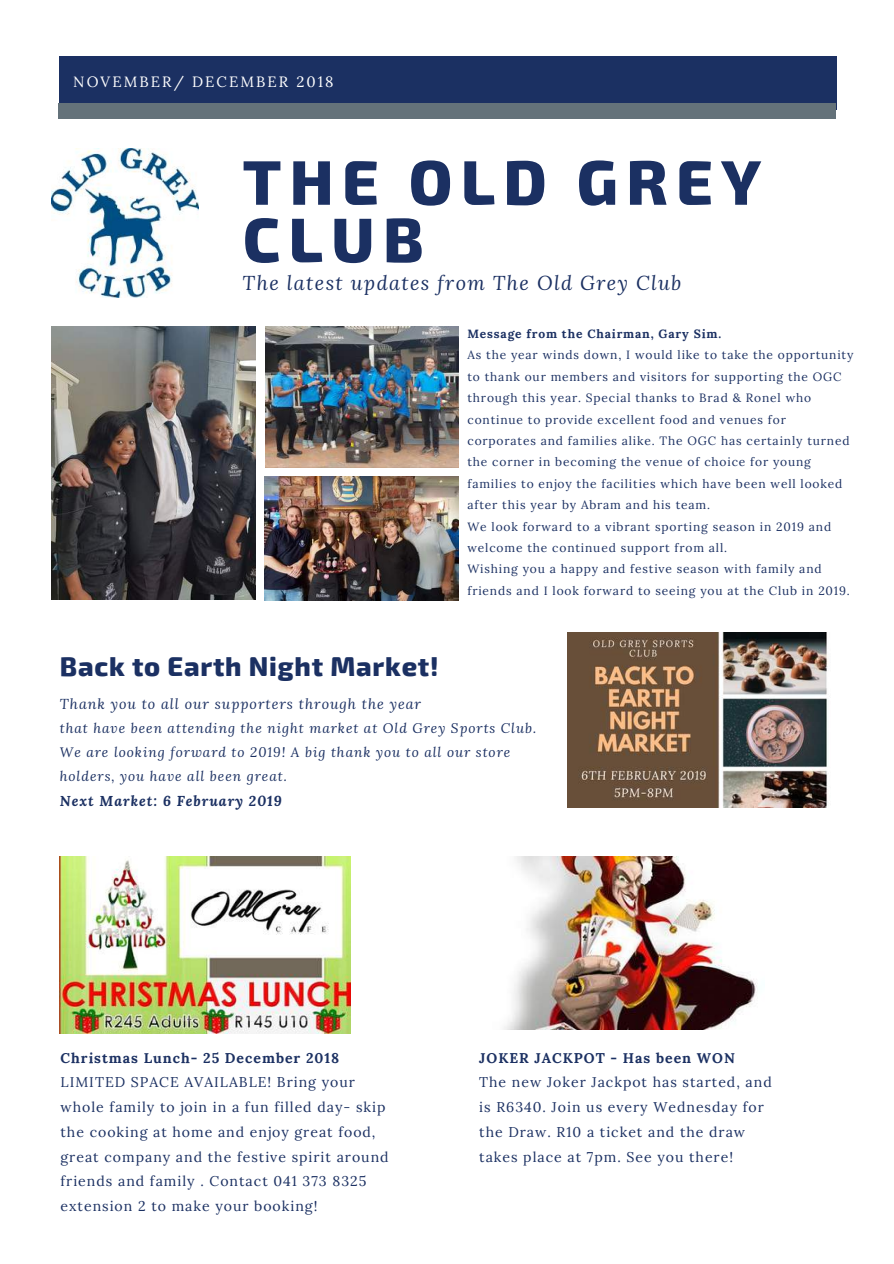
<style>
.page{position:relative;width:894px;height:1264px;background:#fff}
.page>*{position:absolute;margin:0;border:0;box-sizing:border-box;transform-origin:0 0}
.t1{font:800 62.85px/57.4px "Exo 2";letter-spacing:.13em;color:#1b3062}
.t2{font:800 26.7px "Exo 2";letter-spacing:.03em;color:#1b3062}
.t3{font:italic 19.8px "Lora";letter-spacing:.07em;color:#1b3062}
.t4{font:14.85px "Lora";letter-spacing:.14em;color:#fff}
.t5{font:italic 14.25px "Lora";letter-spacing:.07em;color:#1b3062}
.t6{font:italic 700 14.25px "Lora";letter-spacing:.07em;color:#1b3062}
.t7{font:14.1px/24.8px "Lora";letter-spacing:.07em;color:#1b3062}
.t8{font:700 14.1px "Lora";letter-spacing:.07em;color:#1b3062}
.t9{font:italic 13.65px/23.9px "Lora";letter-spacing:.07em;color:#1b3062}
.t10{font:12px/21.5px "Lora";letter-spacing:.07em;color:#1b3062}
.t11{font:700 12px "Lora";letter-spacing:.07em;color:#1b3062}
.s1{font-family:"Libre Baskerville";font-style:italic;font-size:16.5px;color:#000}
</style>
<div class="page">
<div style="left:59px;top:56px;width:777px;height:53px;background:#1b3062"></div>
<div style="left:58px;top:103px;width:777px;height:16px;background:#64727a"></div>
<img style="left:52px;top:148px;width:146px;height:149px">
<img style="left:504px;top:856px;width:253px;height:173px">
<img style="left:60px;top:856px;width:290px;height:177px">
<img style="left:567px;top:632px;width:262px;height:175px">
<img style="left:52px;top:327px;width:204px;height:272px">
<img style="left:265px;top:327px;width:193px;height:141px">
<img style="left:264px;top:476px;width:194px;height:124px">
<p class="t4" style="left:73px;top:72px;width:429px">NOVEMBER/ DECEMBER 2018 <span class="s1">Monthly Report</span></p>
<h1 class="t1" style="left:243px;top:150px;width:519px">THE OLD GREY<br>CLUB</h1>
<h3 class="t3" style="left:242px;top:270px;width:440px">The latest updates from The Old Grey Club</h3>
<p class="t11" style="left:467px;top:326px;width:255px">Message from the Chairman, Gary Sim.</p>
<p class="t10" style="left:467px;top:344px;width:387px">As the year winds down, I would like to take the opportunity to thank our members and visitors for supporting the OGC through this year. Special thanks to Brad &amp; Ronel who continue to provide excellent food and venues for corporates and families alike. The OGC has certainly turned the corner in becoming the venue of choice for young families to enjoy the facilities which have been well looked after this year by Abram and his team.<br>We look forward to a vibrant sporting season in 2019 and welcome the continued support from all.<br>Wishing you a happy and festive season with family and friends and I look forward to seeing you at the Club in 2019.</p>
<h2 class="t2" style="left:60px;top:649px;width:380px">Back to Earth Night Market!</h2>
<p class="t5" style="left:60px;top:694px;width:363px">Thank you to all our supporters through the year</p>
<p class="t9" style="left:60px;top:716px;width:478px">that have been attending the night market at Old Grey Sports Club.<br>We are looking forward to 2019! A big thank you to all our store holders, you have all been great.</p>
<p class="t6" style="left:60px;top:791px;width:223px">Next Market: 6 February 2019</p>
<p class="t8" style="left:60px;top:1048px;width:280px">Christmas Lunch- 25 December 2018</p>
<p class="t7" style="left:60px;top:1069px;width:329px">LIMITED SPACE AVAILABLE! Bring your whole family to join in a fun filled day- skip the cooking at home and enjoy great food, great company and the festive spirit around friends and family . Contact 041 373 8325 extension 2 to make your booking!</p>
<p class="t8" style="left:479px;top:1048px;width:257px">JOKER JACKPOT - Has been WON</p>
<p class="t7" style="left:479px;top:1069px;width:294px">The new Joker Jackpot has started, and is R6340. Join us every Wednesday for the Draw. R10 a ticket and the draw takes place at 7pm. See you there!</p>
</div>
